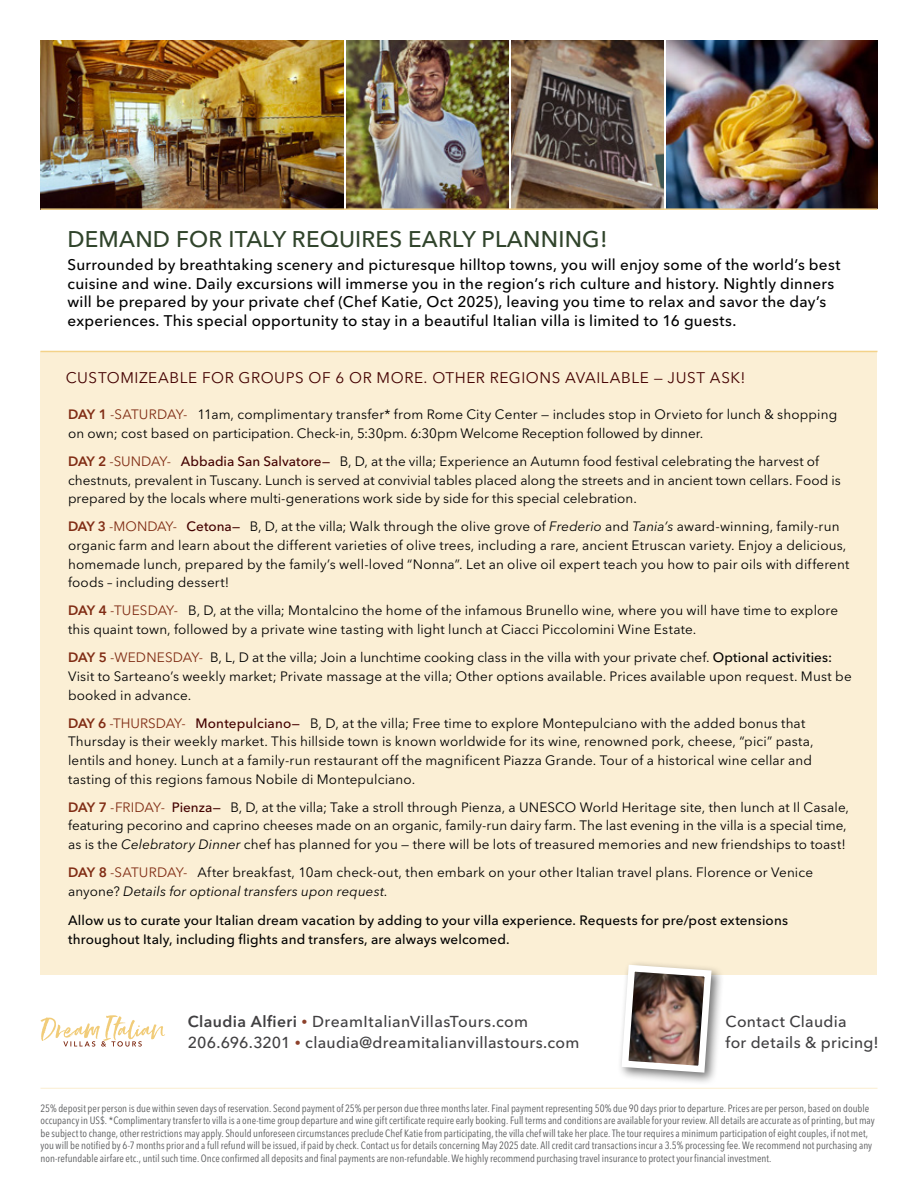
<style>
.page{position:relative;width:918px;height:1188px;background:#fff}
.page>*{position:absolute;margin:0;border:0;box-sizing:border-box;transform-origin:0 0}
.t1{font:500 22.5px "Avenir Next LT Pro";letter-spacing:.01em;color:#30442b}
.t2{font:500 15.75px/21px "Avenir Next LT Pro";letter-spacing:.02em;color:#414042}
.t3{font:500 15.3px/18.8px "Avenir Next LT Pro";letter-spacing:.015em;color:#000}
.t4{font:15.3px "Avenir Next LT Pro";letter-spacing:.04em;color:#430000}
.t5{font:13.5px/18.8px "Avenir Next LT Pro";letter-spacing:.01em;color:#000}
.t6{font:500 13.5px/18.8px "Avenir Next LT Pro";letter-spacing:.01em;color:#000}
.t7{font:condensed 10.5px/12.6px "Avenir Next LT Pro";letter-spacing:.005em;color:#58595b}
.s1{font-weight:600;color:#802c14}
.s2{color:#802c14}
.s3{font-weight:500;color:#430000}
.s4{font-style:italic}
.s5{font-weight:500}
.s6{font-weight:600}
.s7{font-weight:600;font-size:12px;color:#8d412c}
</style>
<div class="page">
<img style="left:40px;top:40px;width:303px;height:168px">
<img style="left:666px;top:40px;width:212px;height:168px">
<img style="left:347px;top:40px;width:162px;height:168px">
<div style="left:40px;top:351px;width:838px;height:623px;background:#fbefd5"></div>
<hr style="left:40px;top:351px;width:838px;height:1px;background:#f3d289">
<hr style="left:40px;top:1088px;width:838px;height:1px;background:#faedd0">
<div style="left:617px;top:960px;width:107px;height:125px;background:#000;opacity:.55"></div>
<svg style="left:618px;top:961px;width:97px;height:115px"></svg>
<img style="left:511px;top:41px;width:153px;height:167px">
<hr style="left:40px;top:208px;width:838px;height:2px;background:#f3d289">
<svg style="left:40px;top:1015px;width:125px;height:32px"></svg>
<h1 class="t1" style="left:68px;top:226px;width:542px">DEMAND FOR ITALY REQUIRES EARLY PLANNING!</h1>
<p class="t3" style="left:68px;top:255px;width:775px">Surrounded by breathtaking scenery and picturesque hilltop towns, you will enjoy some of the world’s best cuisine and wine. Daily excursions will immerse you in the region’s rich culture and history. Nightly dinners will be prepared by your private chef (Chef Katie, Oct 2025), leaving you time to relax and savor the day’s experiences. This special opportunity to stay in a beautiful Italian villa is limited to 16 guests.</p>
<p class="t4" style="left:66px;top:369px;width:681px">CUSTOMIZEABLE FOR GROUPS OF 6 OR MORE. OTHER REGIONS AVAILABLE — JUST ASK!</p>
<p class="t5" style="left:68px;top:405px;width:771px"><span class="s1">DAY 1</span> <span class="s2">-SATURDAY-</span> 11am, complimentary transfer* from Rome City Center — includes stop in Orvieto for lunch &amp; shopping on own; cost based on participation. Check-in, 5:30pm. 6:30pm Welcome Reception followed by dinner.</p>
<p class="t5" style="left:68px;top:452px;width:774px"><span class="s1">DAY 2</span> <span class="s2">-SUNDAY-</span> <span class="s3">Abbadia San Salvatore—</span> B, D, at the villa; Experience an Autumn food festival celebrating the harvest of chestnuts, prevalent in Tuscany. Lunch is served at convivial tables placed along the streets and in ancient town cellars. Food is prepared by the locals where multi-generations work side by side for this special celebration.</p>
<p class="t5" style="left:68px;top:517px;width:783px"><span class="s1">DAY 3</span> <span class="s2">-MONDAY-</span> <span class="s3">Cetona—</span> B, D, at the villa; Walk through the olive grove of <span class="s4">Frederio</span> and <span class="s4">Tania’s</span> award-winning, family-run organic farm and learn about the different varieties of olive trees, including a rare, ancient Etruscan variety. Enjoy a delicious, homemade lunch, prepared by the family’s well-loved “Nonna”. Let an olive oil expert teach you how to pair oils with different foods – including dessert!</p>
<p class="t5" style="left:68px;top:601px;width:772px"><span class="s1">DAY 4</span> <span class="s2">-TUESDAY-</span> B, D, at the villa; Montalcino the home of the infamous Brunello wine, where you will have time to explore this quaint town, followed by a private wine tasting with light lunch at Ciacci Piccolomini Wine Estate.</p>
<p class="t5" style="left:68px;top:648px;width:785px"><span class="s1">DAY 5</span> <span class="s2">-WEDNESDAY-</span> B, L, D at the villa; Join a lunchtime cooking class in the villa with your private chef. <span class="s5">Optional activities:<br></span>Visit to Sarteano’s weekly market; Private massage at the villa; Other options available. Prices available upon request. Must be booked in advance.</p>
<p class="t5" style="left:68px;top:713px;width:747px"><span class="s1">DAY 6</span> <span class="s2">-THURSDAY-</span> <span class="s3">Montepulciano—</span> B, D, at the villa; Free time to explore Montepulciano with the added bonus that Thursday is their weekly market. This hillside town is known worldwide for its wine, renowned pork, cheese, “pici” pasta, lentils and honey. Lunch at a family-run restaurant off the magnificent Piazza Grande. Tour of a historical wine cellar and tasting of this regions famous Nobile di Montepulciano.</p>
<p class="t5" style="left:68px;top:798px;width:783px"><span class="s1">DAY 7</span> <span class="s2">-FRIDAY-</span> <span class="s3">Pienza—</span> B, D, at the villa; Take a stroll through Pienza, a UNESCO World Heritage site, then lunch at Il Casale, featuring pecorino and caprino cheeses made on an organic, family-run dairy farm. The last evening in the villa is a special time, as is the <span class="s4">Celebratory Dinner</span> chef has planned for you — there will be lots of treasured memories and new friendships to toast!</p>
<p class="t5" style="left:68px;top:863px;width:747px"><span class="s1">DAY 8</span> <span class="s2">-SATURDAY-</span> After breakfast, 10am check-out, then embark on your other Italian travel plans. Florence or Venice anyone? <span class="s4">Details for optional transfers upon request.</span></p>
<p class="t6" style="left:68px;top:911px;width:722px">Allow us to curate your Italian dream vacation by adding to your villa experience. Requests for pre/post extensions throughout Italy, including flights and transfers, are always welcomed.</p>
<p class="t2" style="left:188px;top:1011px;width:393px"><span class="s6">Claudia Alfieri</span> <span class="s7">•</span> DreamItalianVillasTours.com<br>206.696.3201 <span class="s7">•</span> claudia@dreamitalianvillastours.com</p>
<p class="t2" style="left:725px;top:1011px;width:155px">Contact Claudia<br>for details &amp; pricing!</p>
<p class="t7" style="left:40px;top:1102px;width:836px">25% deposit per person is due within seven days of reservation. Second payment of 25% per person due three months later. Final payment representing 50% due 90 days prior to departure. Prices are per person, based on double occupancy in US$. *Complimentary transfer to villa is a one-time group departure and wine gift certificate require early booking. Full terms and conditions are available for your review. All details are accurate as of printing, but may be subject to change, other restrictions may apply. Should unforeseen circumstances preclude Chef Katie from participating, the villa chef will take her place. The tour requires a minimum participation of eight couples, if not met, you will be notified by 6-7 months prior and a full refund will be issued, if paid by check. Contact us for details concerning May 2025 date. All credit card transactions incur a 3.5% processing fee. We recommend not purchasing any non-refundable airfare etc., until such time. Once confirmed all deposits and final payments are non-refundable. We highly recommend purchasing travel insurance to protect your financial investment.</p>
</div>
